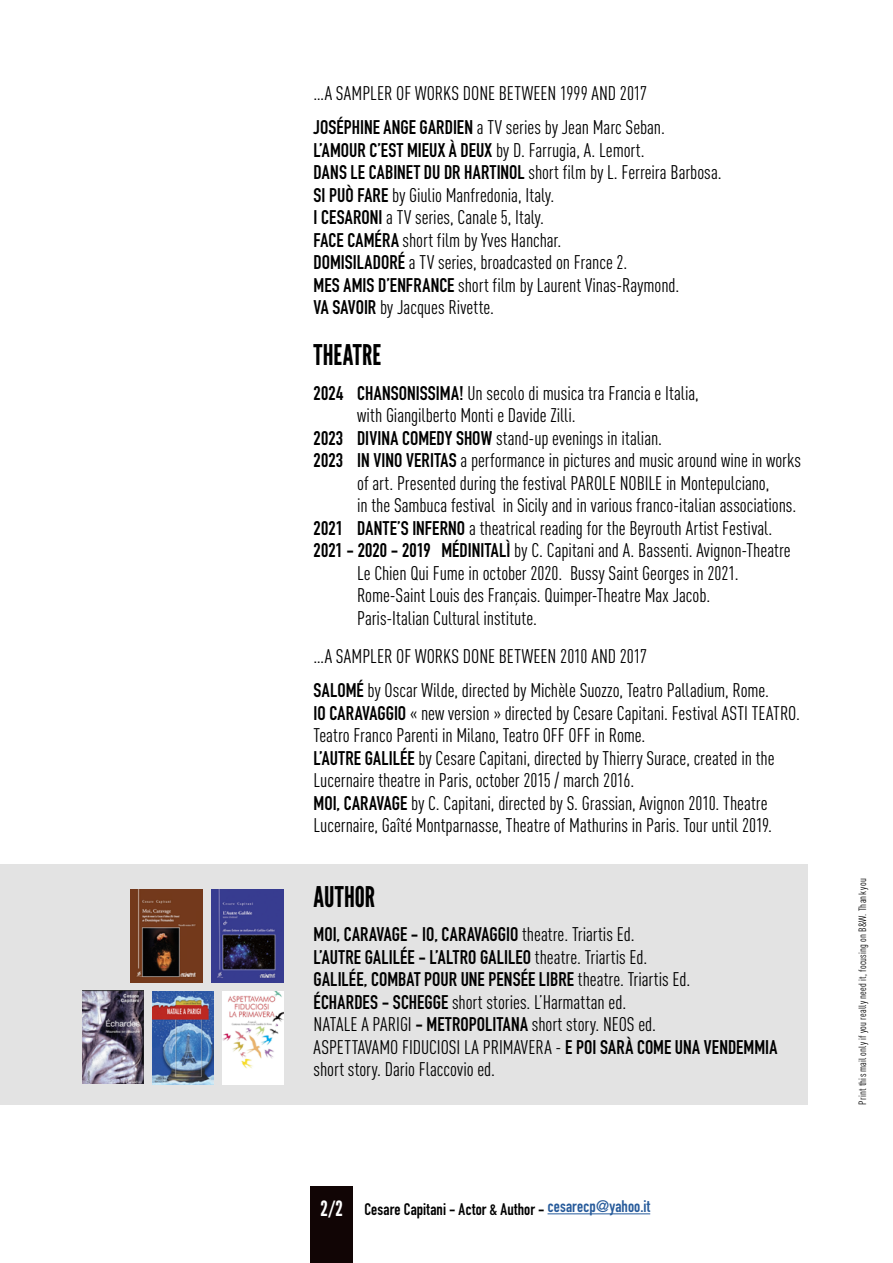
<style>
.page{position:relative;width:893px;height:1263px;background:#fff}
.page>*{position:absolute;margin:0;border:0;box-sizing:border-box;transform-origin:0 0}
.t1{font:28.5px "League Gothic";color:#000}
.t2{font:19.5px/22.5px "DIN Cond";color:#000}
.t3{font:700 19.5px/22.5px "DIN Condensed";letter-spacing:.005em;color:#000}
.t4{font:700 16.5px "DIN Condensed";letter-spacing:.01em;color:#000}
.t5{font:10.5px "DIN Cond";letter-spacing:.02em;color:#000}
.s1{font-family:"DIN Condensed";font-weight:700}
.s2{font-family:"DIN Cond";font-weight:400}
.s3{font-family:"League Gothic";font-weight:400;font-size:21px;color:#fff}
</style>
<div class="page">
<div style="left:0;top:865px;width:808px;height:240px;background:#e3e3e3"></div>
<div style="left:310px;top:1186px;width:43px;height:77px;background:#110505"></div>
<hr style="left:548px;top:1213px;width:102px;height:1px;background:#275b9b">
<img style="left:212px;top:889px;width:72px;height:93px">
<img style="left:130px;top:889px;width:72px;height:93px">
<img style="left:152px;top:991px;width:61px;height:93px">
<img style="left:222px;top:991px;width:62px;height:93px">
<img style="left:82px;top:991px;width:62px;height:93px">
<p class="t2" style="left:314px;top:76px;width:353px;line-height:34.5px">…A SAMPLER OF WORKS DONE BETWEEN 1999 AND 2017<br><span class="s1">JOSÉPHINE ANGE GARDIEN</span> a TV series by Jean Marc Seban.</p>
<p class="t3" style="left:314px;top:139px;width:332px">L’AMOUR C’EST MIEUX À DEUX <span class="s2">by D. Farrugia, A. Lemort.</span></p>
<p class="t2" style="left:314px;top:161px;width:410px"><span class="s1">DANS LE CABINET DU DR HARTINOL</span> short film by L. Ferreira Barbosa.<br><span class="s1">SI PUÒ FARE</span> by Giulio Manfredonia, Italy.<br><span class="s1">I CESARONI</span> a TV series, Canale 5, Italy.<br><span class="s1">FACE CAMÉRA</span> short film by Yves Hanchar.<br><span class="s1">DOMISILADORÉ</span> a TV series, broadcasted on France 2.<br><span class="s1">MES AMIS D’ENFRANCE</span> short film by Laurent Vinas-Raymond.<br><span class="s1">VA SAVOIR</span> by Jacques Rivette.</p>
<h1 class="t1" style="left:314px;top:338px;width:69px">THEATRE</h1>
<p class="t2" style="left:314px;top:382px;width:387px"><span class="s1">2024 CHANSONISSIMA!</span> Un secolo di musica tra Francia e Italia,</p>
<p class="t2" style="left:357px;top:404px;width:220px">with Giangilberto Monti e Davide Zilli.</p>
<p class="t2" style="left:314px;top:427px;width:350px"><span class="s1">2023 DIVINA COMEDY SHOW</span> stand-up evenings in italian.</p>
<p class="t2" style="left:314px;top:449px;width:489px"><span class="s1">2023 IN VINO VERITAS</span> a performance in pictures and music around wine in works</p>
<p class="t2" style="left:357px;top:472px;width:414px">of art. Presented during the festival PAROLE NOBILE in Montepulciano,</p>
<p class="t2" style="left:357px;top:494px;width:441px">in the Sambuca festival in Sicily and in various franco-italian associations.</p>
<p class="t2" style="left:314px;top:517px;width:460px"><span class="s1">2021 DANTE’S INFERNO</span> a theatrical reading for the Beyrouth Artist Festival.</p>
<p class="t2" style="left:314px;top:539px;width:479px"><span class="s1">2021 - 2020 - 2019 MÉDINITALÌ</span> by C. Capitani and A. Bassenti. Avignon-Theatre</p>
<p class="t2" style="left:357px;top:562px;width:383px">Le Chien Qui Fume in october 2020. Bussy Saint Georges in 2021.</p>
<p class="t2" style="left:357px;top:584px;width:355px">Rome-Saint Louis des Français. Quimper-Theatre Max Jacob.</p>
<p class="t2" style="left:357px;top:607px;width:181px">Paris-Italian Cultural institute.</p>
<p class="t2" style="left:314px;top:638px;width:457px;line-height:34.5px">…A SAMPLER OF WORKS DONE BETWEEN 2010 AND 2017<br><span class="s1">SALOMÉ</span> by Oscar Wilde, directed by Michèle Suozzo, Teatro Palladium, Rome.</p>
<p class="t2" style="left:314px;top:701px;width:488px"><span class="s1">IO CARAVAGGIO</span> « new version » directed by Cesare Capitani. Festival ASTI TEATRO.<br>Teatro Franco Parenti in Milano, Teatro OFF OFF in Rome.<br><span class="s1">L’AUTRE GALILÉE</span> by Cesare Capitani, directed by Thierry Surace, created in the Lucernaire theatre in Paris, october 2015 / march 2016.<br><span class="s1">MOI, CARAVAGE</span> by C. Capitani, directed by S. Grassian, Avignon 2010. Theatre Lucernaire, Gaîté Montparnasse, Theatre of Mathurins in Paris. Tour until 2019.</p>
<h1 class="t1" style="left:314px;top:879px;width:63px">AUTHOR</h1>
<p class="t3" style="left:314px;top:923px;width:378px">MOI, CARAVAGE - IO, CARAVAGGIO <span class="s2">theatre. Triartis Ed.<br></span>L’AUTRE GALILÉE - L’ALTRO GALILEO <span class="s2">theatre. Triartis Ed.<br></span>GALILÉE, COMBAT POUR UNE PENSÉE LIBRE <span class="s2">theatre. Triartis Ed.</span></p>
<p class="t2" style="left:314px;top:990px;width:465px"><span class="s1">ÉCHARDES - SCHEGGE</span> short stories. L’Harmattan ed.<br>NATALE A PARIGI <span class="s1">- METROPOLITANA</span> short story. NEOS ed.<br>ASPETTAVAMO FIDUCIOSI LA PRIMAVERA - <span class="s1">E POI SARÀ COME UNA VENDEMMIA </span>short story. Dario Flaccovio ed.</p>
<p class="t4" style="left:320px;top:1198px;width:331px"><span class="s3">2/2</span> Cesare Capitani - Actor &amp; Author - <sup>cesarecp@yahoo.it</sup></p>
<p class="t5" style="left:856px;top:1104px;width:228px;rotate:-90deg">Print this mail only if you really need it, focusing on B&amp;W. Thank you</p>
</div>
